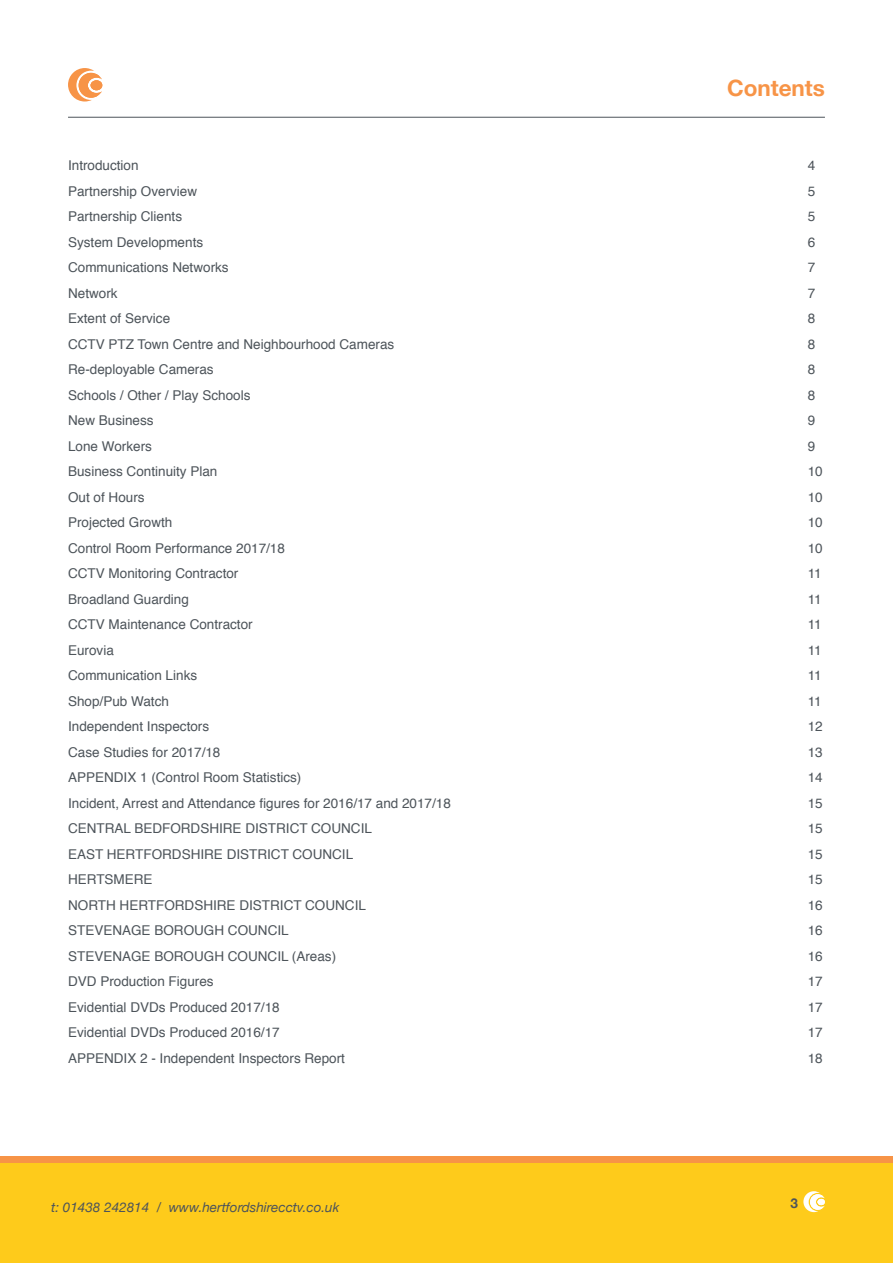
<style>
.page{position:relative;width:893px;height:1263px;background:#fff}
.page>*{position:absolute;margin:0;border:0;box-sizing:border-box;transform-origin:0 0}
.t1{font:700 22.5px "Helvetica Neue";color:#f79447}
.t2{font:13.5px "Helvetica";color:#4d545a}
.t3{font:italic 13.5px "Helvetica Neue";color:#4d545a}
.t4{font:700 13.5px "Helvetica Neue";color:#4d545a}
</style>
<div class="page">
<div style="left:0;top:1162px;width:893px;height:101px;background:#fecb1b"></div>
<div style="left:0;top:1156px;width:893px;height:6px;background:#f79447"></div>
<svg style="left:803px;top:1191px;width:22px;height:21px"></svg>
<div style="left:817px;top:1199px;width:8px;height:6px;background:#fff;border-radius:50%"></div>
<hr style="left:68px;top:117px;width:757px;height:1px;background:#4d545a">
<svg style="left:68px;top:68px;width:34px;height:34px"></svg>
<div style="left:91px;top:80px;width:11px;height:10px;background:#f79447;border-radius:50%"></div>
<h1 class="t1" style="left:727px;top:70px;width:99px">Contents</h1>
<p class="t2" style="left:68px;top:155px;width:72px">Introduction</p>
<p class="t2" style="left:808px;top:155px;width:9px">4</p>
<p class="t2" style="left:68px;top:181px;width:131px">Partnership Overview</p>
<p class="t2" style="left:808px;top:181px;width:9px">5</p>
<p class="t2" style="left:68px;top:206px;width:116px">Partnership Clients</p>
<p class="t2" style="left:808px;top:206px;width:9px">5</p>
<p class="t2" style="left:68px;top:232px;width:137px">System Developments</p>
<p class="t2" style="left:808px;top:232px;width:9px">6</p>
<p class="t2" style="left:68px;top:257px;width:162px">Communications Networks</p>
<p class="t2" style="left:808px;top:257px;width:9px">7</p>
<p class="t2" style="left:68px;top:283px;width:51px">Network</p>
<p class="t2" style="left:808px;top:283px;width:9px">7</p>
<p class="t2" style="left:68px;top:308px;width:104px">Extent of Service</p>
<p class="t2" style="left:808px;top:308px;width:9px">8</p>
<p class="t2" style="left:68px;top:334px;width:328px">CCTV PTZ Town Centre and Neighbourhood Cameras</p>
<p class="t2" style="left:808px;top:334px;width:9px">8</p>
<p class="t2" style="left:68px;top:359px;width:147px">Re-deployable Cameras</p>
<p class="t2" style="left:808px;top:359px;width:9px">8</p>
<p class="t2" style="left:68px;top:385px;width:184px">Schools / Other / Play Schools</p>
<p class="t2" style="left:808px;top:385px;width:9px">8</p>
<p class="t2" style="left:68px;top:410px;width:87px">New Business</p>
<p class="t2" style="left:808px;top:410px;width:9px">9</p>
<p class="t2" style="left:68px;top:436px;width:85px">Lone Workers</p>
<p class="t2" style="left:808px;top:436px;width:9px">9</p>
<p class="t2" style="left:68px;top:461px;width:151px">Business Continuity Plan</p>
<p class="t2" style="left:808px;top:461px;width:17px">10</p>
<p class="t2" style="left:68px;top:487px;width:78px">Out of Hours</p>
<p class="t2" style="left:808px;top:487px;width:17px">10</p>
<p class="t2" style="left:68px;top:512px;width:106px">Projected Growth</p>
<p class="t2" style="left:808px;top:512px;width:17px">10</p>
<p class="t2" style="left:68px;top:538px;width:218px">Control Room Performance 2017/18</p>
<p class="t2" style="left:808px;top:538px;width:17px">10</p>
<p class="t2" style="left:68px;top:563px;width:172px">CCTV Monitoring Contractor</p>
<p class="t2" style="left:808px;top:563px;width:16px">11</p>
<p class="t2" style="left:68px;top:589px;width:122px">Broadland Guarding</p>
<p class="t2" style="left:808px;top:589px;width:16px">11</p>
<p class="t2" style="left:68px;top:614px;width:186px">CCTV Maintenance Contractor</p>
<p class="t2" style="left:808px;top:614px;width:16px">11</p>
<p class="t2" style="left:68px;top:640px;width:47px">Eurovia</p>
<p class="t2" style="left:808px;top:640px;width:16px">11</p>
<p class="t2" style="left:68px;top:665px;width:131px">Communication Links</p>
<p class="t2" style="left:808px;top:665px;width:16px">11</p>
<p class="t2" style="left:68px;top:691px;width:102px">Shop/Pub Watch</p>
<p class="t2" style="left:808px;top:691px;width:16px">11</p>
<p class="t2" style="left:68px;top:716px;width:143px">Independent Inspectors</p>
<p class="t2" style="left:808px;top:716px;width:17px">12</p>
<p class="t2" style="left:68px;top:742px;width:154px">Case Studies for 2017/18</p>
<p class="t2" style="left:808px;top:742px;width:17px">13</p>
<p class="t2" style="left:68px;top:767px;width:235px">APPENDIX 1 (Control Room Statistics)</p>
<p class="t2" style="left:808px;top:767px;width:17px">14</p>
<p class="t2" style="left:68px;top:793px;width:384px">Incident, Arrest and Attendance figures for 2016/17 and 2017/18</p>
<p class="t2" style="left:808px;top:793px;width:17px">15</p>
<p class="t2" style="left:68px;top:818px;width:305px">CENTRAL BEDFORDSHIRE DISTRICT COUNCIL</p>
<p class="t2" style="left:808px;top:818px;width:17px">15</p>
<p class="t2" style="left:68px;top:844px;width:287px">EAST HERTFORDSHIRE DISTRICT COUNCIL</p>
<p class="t2" style="left:808px;top:844px;width:17px">15</p>
<p class="t2" style="left:68px;top:869px;width:86px">HERTSMERE</p>
<p class="t2" style="left:808px;top:869px;width:17px">15</p>
<p class="t2" style="left:68px;top:895px;width:299px">NORTH HERTFORDSHIRE DISTRICT COUNCIL</p>
<p class="t2" style="left:808px;top:895px;width:17px">16</p>
<p class="t2" style="left:68px;top:920px;width:222px">STEVENAGE BOROUGH COUNCIL</p>
<p class="t2" style="left:808px;top:920px;width:17px">16</p>
<p class="t2" style="left:68px;top:946px;width:270px">STEVENAGE BOROUGH COUNCIL (Areas)</p>
<p class="t2" style="left:808px;top:946px;width:17px">16</p>
<p class="t2" style="left:68px;top:971px;width:147px">DVD Production Figures</p>
<p class="t2" style="left:808px;top:971px;width:17px">17</p>
<p class="t2" style="left:68px;top:997px;width:213px">Evidential DVDs Produced 2017/18</p>
<p class="t2" style="left:808px;top:997px;width:17px">17</p>
<p class="t2" style="left:68px;top:1022px;width:213px">Evidential DVDs Produced 2016/17</p>
<p class="t2" style="left:808px;top:1022px;width:17px">17</p>
<p class="t2" style="left:68px;top:1048px;width:278px">APPENDIX 2 - Independent Inspectors Report</p>
<p class="t2" style="left:808px;top:1048px;width:17px">18</p>
<p class="t3" style="left:51px;top:1197px;width:290px">t: 01438 242814 / www.hertfordshirecctv.co.uk</p>
<p class="t4" style="left:790px;top:1193px;width:9px">3</p>
</div>
